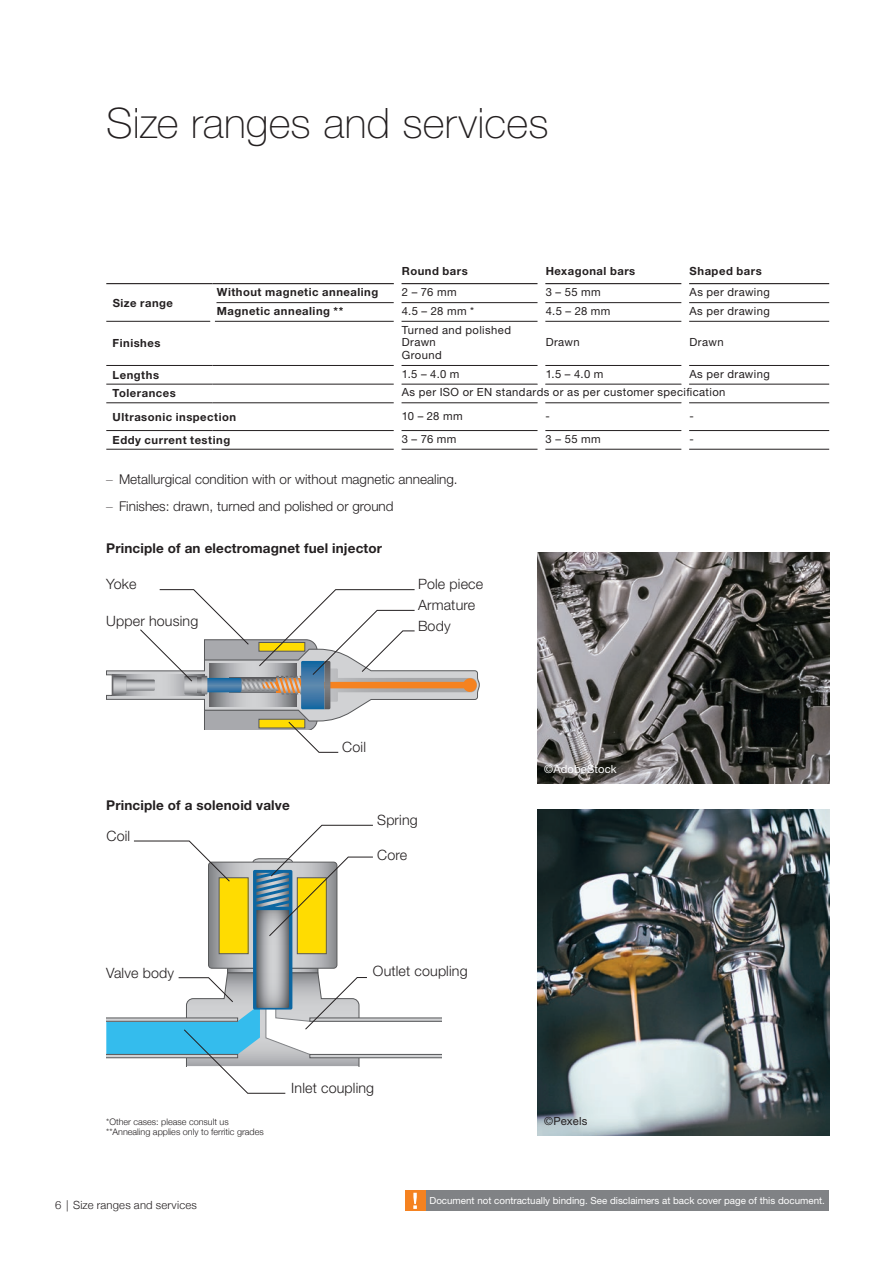
<style>
.page{position:relative;width:893px;height:1263px;background:#fff}
.page>*{position:absolute;margin:0;border:0;box-sizing:border-box;transform-origin:0 0}
.t1{font:100 42px "Helvetica Neue LT Pro";letter-spacing:.005em;color:#231f20}
.t2{font:300 14.25px "Helvetica Neue LT Pro";letter-spacing:.01em;color:#231f20}
.t3{font:300 13.5px "Helvetica Neue LT Pro";color:#231f20}
.t4{font:700 13.5px "Helvetica Neue LT Pro";letter-spacing:.01em;color:#231f20}
.t5{font:11.25px/12.8px "Helvetica Neue LT Pro";letter-spacing:.035em;color:#231f20}
.t6{font:700 11.25px "Helvetica Neue LT Pro";letter-spacing:.045em;color:#231f20}
.t7{font:300 11.25px "Helvetica Neue";letter-spacing:.02em;color:#231f20}
.t8{font:11.25px "Helvetica Neue LT Pro";letter-spacing:.01em;color:#fff}
.t9{font:9.75px "Helvetica Neue LT Pro";color:#fff}
.t10{font:300 9px/10.5px "Helvetica Neue";color:#231f20}
.s1{font-family:"Helvetica Neue";font-weight:100}
</style>
<div class="page">
<div style="left:425px;top:1191px;width:404px;height:20px;background:#808285"></div>
<div style="left:405px;top:1191px;width:20px;height:20px;background:#f58220"></div>
<svg style="left:413px;top:1193px;width:4px;height:16px"></svg>
<svg style="left:106px;top:825px;width:335px;height:268px"></svg>
<hr style="left:216px;top:302px;width:178px;height:1px;background:#231f20">
<hr style="left:401px;top:302px;width:137px;height:1px;background:#231f20">
<hr style="left:545px;top:302px;width:137px;height:1px;background:#231f20">
<hr style="left:689px;top:302px;width:140px;height:1px;background:#231f20">
<hr style="left:401px;top:321px;width:137px;height:1px;background:#231f20">
<hr style="left:545px;top:321px;width:137px;height:1px;background:#231f20">
<hr style="left:689px;top:321px;width:140px;height:1px;background:#231f20">
<hr style="left:401px;top:365px;width:137px;height:1px;background:#231f20">
<hr style="left:545px;top:365px;width:137px;height:1px;background:#231f20">
<hr style="left:689px;top:365px;width:140px;height:1px;background:#231f20">
<hr style="left:401px;top:384px;width:137px;height:1px;background:#231f20">
<hr style="left:545px;top:384px;width:137px;height:1px;background:#231f20">
<hr style="left:689px;top:384px;width:140px;height:1px;background:#231f20">
<hr style="left:401px;top:402px;width:137px;height:1px;background:#231f20">
<hr style="left:545px;top:402px;width:137px;height:1px;background:#231f20">
<hr style="left:689px;top:402px;width:140px;height:1px;background:#231f20">
<hr style="left:401px;top:430px;width:137px;height:1px;background:#231f20">
<hr style="left:545px;top:430px;width:137px;height:1px;background:#231f20">
<hr style="left:689px;top:430px;width:140px;height:1px;background:#231f20">
<hr style="left:106px;top:365px;width:107px;height:1px;background:#231f20">
<hr style="left:213px;top:365px;width:181px;height:1px;background:#231f20">
<hr style="left:106px;top:384px;width:107px;height:1px;background:#231f20">
<hr style="left:213px;top:384px;width:181px;height:1px;background:#231f20">
<hr style="left:106px;top:402px;width:107px;height:1px;background:#231f20">
<hr style="left:213px;top:402px;width:181px;height:1px;background:#231f20">
<hr style="left:106px;top:430px;width:107px;height:1px;background:#231f20">
<hr style="left:213px;top:430px;width:181px;height:1px;background:#231f20">
<hr style="left:106px;top:321px;width:104px;height:1px;background:#231f20">
<hr style="left:215px;top:321px;width:179px;height:1px;background:#231f20">
<hr style="left:106px;top:449px;width:107px;height:1px;background:#231f20">
<hr style="left:213px;top:449px;width:181px;height:1px;background:#231f20">
<hr style="left:401px;top:449px;width:137px;height:1px;background:#231f20">
<hr style="left:545px;top:449px;width:137px;height:1px;background:#231f20">
<hr style="left:689px;top:449px;width:140px;height:1px;background:#231f20">
<hr style="left:401px;top:283px;width:137px;height:1px;background:#231f20">
<hr style="left:545px;top:283px;width:137px;height:1px;background:#231f20">
<hr style="left:689px;top:283px;width:140px;height:1px;background:#231f20">
<hr style="left:106px;top:283px;width:107px;height:1px;background:#231f20">
<hr style="left:213px;top:283px;width:181px;height:1px;background:#231f20">
<svg style="left:106px;top:589px;width:373px;height:164px"></svg>
<img style="left:538px;top:553px;width:291px;height:231px">
<img style="left:538px;top:810px;width:291px;height:325px">
<h1 class="t1" style="left:106px;top:99px;width:444px">Size ranges and services</h1>
<p class="t6" style="left:113px;top:296px;width:62px">Size range</p>
<p class="t6" style="left:113px;top:336px;width:49px">Finishes</p>
<p class="t6" style="left:402px;top:264px;width:68px">Round bars</p>
<p class="t6" style="left:546px;top:264px;width:91px">Hexagonal bars</p>
<p class="t6" style="left:690px;top:264px;width:74px">Shaped bars</p>
<p class="t6" style="left:217px;top:285px;width:163px">Without magnetic annealing</p>
<p class="t5" style="left:402px;top:286px;width:56px">2 – 76 mm</p>
<p class="t5" style="left:546px;top:286px;width:57px">3 – 55 mm</p>
<p class="t5" style="left:690px;top:286px;width:82px">As per drawing</p>
<p class="t6" style="left:217px;top:304px;width:128px">Magnetic annealing **</p>
<p class="t5" style="left:402px;top:304px;width:74px">4.5 – 28 mm *</p>
<p class="t5" style="left:546px;top:304px;width:66px">4.5 – 28 mm</p>
<p class="t5" style="left:689px;top:304px;width:82px">As per drawing</p>
<p class="t5" style="left:402px;top:323px;width:111px">Turned and polished<br>Drawn<br>Ground</p>
<p class="t5" style="left:546px;top:336px;width:36px">Drawn</p>
<p class="t5" style="left:689px;top:336px;width:36px">Drawn</p>
<p class="t6" style="left:113px;top:368px;width:48px">Lengths</p>
<p class="t5" style="left:402px;top:367px;width:59px">1.5 – 4.0 m</p>
<p class="t5" style="left:546px;top:367px;width:59px">1.5 – 4.0 m</p>
<p class="t5" style="left:689px;top:367px;width:82px">As per drawing</p>
<p class="t6" style="left:113px;top:386px;width:65px">Tolerances</p>
<p class="t5" style="left:402px;top:386px;width:325px">As per ISO or EN standards or as per customer specification</p>
<p class="t6" style="left:113px;top:410px;width:125px">Ultrasonic inspection</p>
<p class="t5" style="left:402px;top:409px;width:62px">10 – 28 mm</p>
<p class="t5" style="left:546px;top:409px;width:6px">-</p>
<p class="t5" style="left:689px;top:409px;width:6px">-</p>
<p class="t6" style="left:113px;top:433px;width:119px">Eddy current testing</p>
<p class="t5" style="left:402px;top:432px;width:56px">3 – 76 mm</p>
<p class="t5" style="left:546px;top:432px;width:57px">3 – 55 mm</p>
<p class="t5" style="left:689px;top:432px;width:6px">-</p>
<p class="t3" style="left:106px;top:471px;width:353px"><span class="s1">–</span> Metallurgical condition with or without magnetic annealing.</p>
<p class="t3" style="left:106px;top:497px;width:289px"><span class="s1">–</span> Finishes: drawn, turned and polished or ground</p>
<p class="t4" style="left:106px;top:539px;width:277px">Principle of an electromagnet fuel injector</p>
<p class="t2" style="left:106px;top:576px;width:32px">Yoke</p>
<p class="t2" style="left:106px;top:612px;width:93px">Upper housing</p>
<p class="t2" style="left:418px;top:576px;width:67px">Pole piece</p>
<p class="t2" style="left:418px;top:597px;width:59px">Armature</p>
<p class="t2" style="left:418px;top:618px;width:34px">Body</p>
<p class="t4" style="left:106px;top:797px;width:185px">Principle of a solenoid valve</p>
<p class="t2" style="left:342px;top:738px;width:25px">Coil</p>
<p class="t2" style="left:107px;top:828px;width:25px">Coil</p>
<p class="t2" style="left:377px;top:811px;width:42px">Spring</p>
<p class="t2" style="left:377px;top:846px;width:32px">Core</p>
<p class="t2" style="left:106px;top:964px;width:69px">Valve body</p>
<p class="t2" style="left:373px;top:962px;width:96px">Outlet coupling</p>
<p class="t10" style="left:106px;top:1116px;width:159px">*Other cases: please consult us **Annealing applies only to ferritic grades</p>
<p class="t2" style="left:291px;top:1080px;width:84px">Inlet coupling</p>
<p class="t8" style="left:544px;top:762px;width:74px">©AdobeStock</p>
<p class="t5" style="left:544px;top:1114px;width:44px">©Pexels</p>
<p class="t7" style="left:55px;top:1196px;width:143px">6 | Size ranges and services</p>
<p class="t9" style="left:429px;top:1195px;width:397px">Document not contractually binding. See disclaimers at back cover page of this document.</p>
</div>
